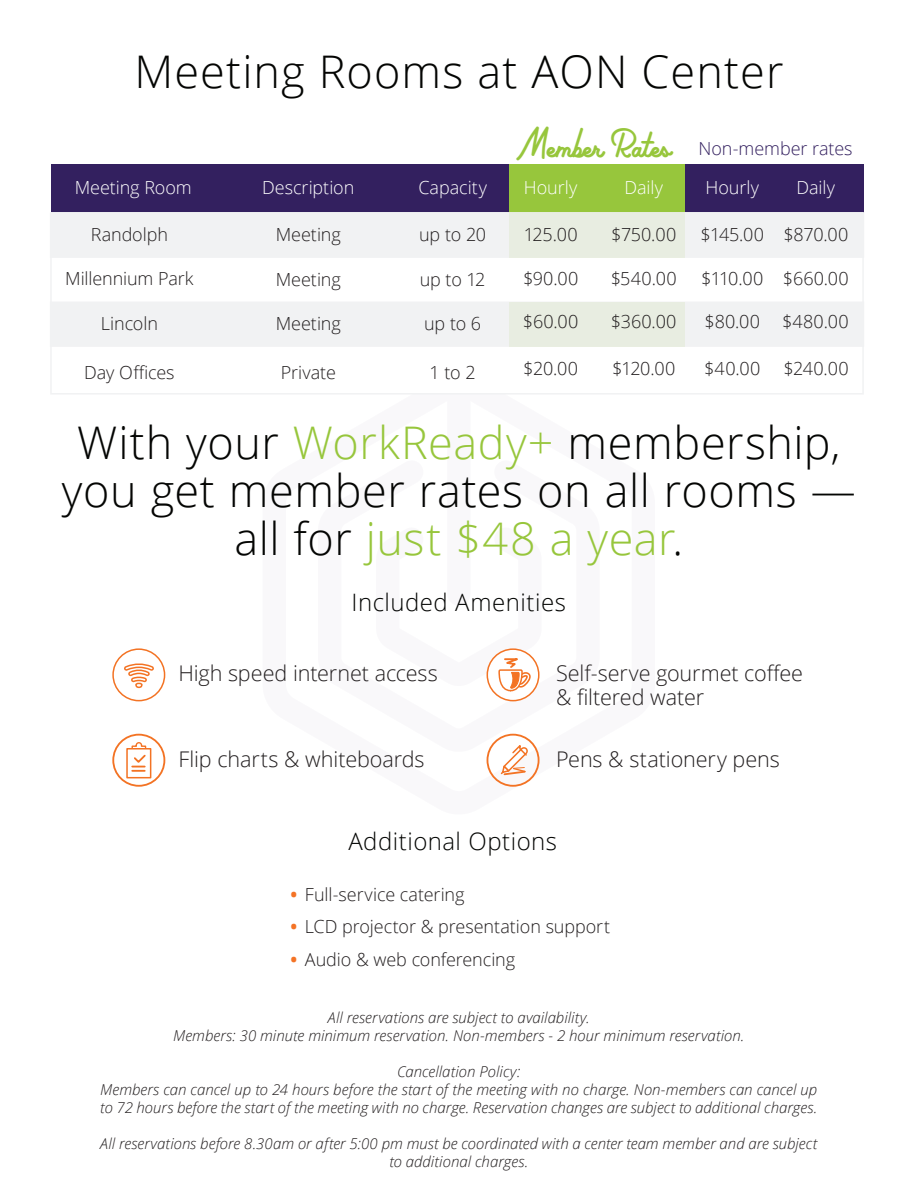
<style>
.page{position:relative;width:918px;height:1188px;background:#fff}
.page>*{position:absolute;margin:0;border:0;box-sizing:border-box;transform-origin:0 0}
.t1{font:300 45px/48px "Open Sans";letter-spacing:.015em;color:#040503;text-align:center}
.t2{font:italic 800 37.5px "Palm Canyon Drive";color:#97c63c}
.t3{font:300 24px "Open Sans";letter-spacing:.02em;color:#040503}
.t4{font:300 21.6px/24px "Open Sans";letter-spacing:-.005em;color:#231f20}
.t5{font:300 18px "Open Sans";letter-spacing:-.005em;color:#231f20}
.t6{font:300 18px "Open Sans";letter-spacing:-.005em;color:#fff}
.t7{font:300 18px "Open Sans";letter-spacing:-.005em;color:#33205f}
.t8{font:italic 300 15px/18px "Open Sans";color:#231f20}
.s1{color:#97c63c}
.s2{font-weight:700;color:#f47325}
</style>
<div class="page">
<div style="left:447px;top:395px;width:24px;height:199px;background:#f9f8fa"></div>
<div style="left:51px;top:165px;width:812px;height:48px;background:#33205f"></div>
<div style="left:509px;top:165px;width:176px;height:48px;background:#97c63c"></div>
<div style="left:50px;top:213px;width:814px;height:44px;background:#f1f2f3"></div>
<div style="left:50px;top:302px;width:814px;height:44px;background:#f1f2f3"></div>
<div style="left:50px;top:212px;width:814px;height:183px;border:2px solid #f1f2f3"></div>
<div style="left:509px;top:212px;width:176px;height:45px;background:#e8ede1"></div>
<div style="left:509px;top:302px;width:176px;height:44px;background:#e8ede1"></div>
<svg style="left:486px;top:648px;width:54px;height:54px"></svg>
<div style="left:126px;top:748px;width:25px;height:30px;border:2px solid #f37324"></div>
<svg style="left:131px;top:742px;width:16px;height:30px"></svg>
<div style="left:112px;top:734px;width:53px;height:53px;border:2px solid #f37324;border-radius:50%"></div>
<div style="left:112px;top:648px;width:53px;height:53px;border:2px solid #f37324;border-radius:50%"></div>
<svg style="left:124px;top:663px;width:30px;height:26px"></svg>
<div style="left:487px;top:734px;width:53px;height:53px;border:2px solid #f37324;border-radius:50%"></div>
<svg style="left:499px;top:742px;width:31px;height:43px"></svg>
<p class="t1" style="left:135px;top:47px;width:651px">Meeting Rooms at AON Center</p>
<p class="t2" style="left:522px;top:121px;width:164px">MemberRates</p>
<p class="t7" style="left:698px;top:136px;width:156px">Non-member rates</p>
<p class="t6" style="left:75px;top:175px;width:119px">Meeting Room</p>
<p class="t6" style="left:262px;top:175px;width:94px">Description</p>
<p class="t6" style="left:418px;top:175px;width:70px">Capacity</p>
<p class="t6" style="left:524px;top:175px;width:55px">Hourly</p>
<p class="t6" style="left:625px;top:175px;width:40px">Daily</p>
<p class="t6" style="left:706px;top:175px;width:55px">Hourly</p>
<p class="t6" style="left:797px;top:175px;width:40px">Daily</p>
<p class="t5" style="left:419px;top:223px;width:68px">up to 20</p>
<p class="t5" style="left:420px;top:267px;width:67px">up to 12</p>
<p class="t5" style="left:424px;top:312px;width:59px">up to 6</p>
<p class="t5" style="left:430px;top:360px;width:48px">1 to 2</p>
<p class="t5" style="left:91px;top:223px;width:79px">Randolph</p>
<p class="t5" style="left:65px;top:267px;width:130px">Millennium Park</p>
<p class="t5" style="left:101px;top:312px;width:59px">Lincoln</p>
<p class="t5" style="left:84px;top:360px;width:92px">Day Offices</p>
<p class="t5" style="left:611px;top:223px;width:67px">$750.00</p>
<p class="t5" style="left:611px;top:266px;width:67px">$540.00</p>
<p class="t5" style="left:611px;top:309px;width:67px">$360.00</p>
<p class="t5" style="left:612px;top:356px;width:65px">$120.00</p>
<p class="t5" style="left:701px;top:223px;width:65px">$145.00</p>
<p class="t5" style="left:701px;top:266px;width:64px">$110.00</p>
<p class="t5" style="left:705px;top:309px;width:57px">$80.00</p>
<p class="t5" style="left:704px;top:356px;width:58px">$40.00</p>
<p class="t5" style="left:784px;top:223px;width:66px">$870.00</p>
<p class="t5" style="left:783px;top:266px;width:67px">$660.00</p>
<p class="t5" style="left:782px;top:309px;width:68px">$480.00</p>
<p class="t5" style="left:783px;top:356px;width:67px">$240.00</p>
<p class="t5" style="left:276px;top:223px;width:67px">Meeting</p>
<p class="t5" style="left:276px;top:267px;width:67px">Meeting</p>
<p class="t5" style="left:276px;top:312px;width:67px">Meeting</p>
<p class="t5" style="left:281px;top:360px;width:57px">Private</p>
<p class="t5" style="left:524px;top:223px;width:56px">125.00</p>
<p class="t5" style="left:523px;top:266px;width:57px">$90.00</p>
<p class="t5" style="left:523px;top:309px;width:57px">$60.00</p>
<p class="t5" style="left:523px;top:356px;width:56px">$20.00</p>
<p class="t1" style="left:62px;top:417px;width:795px">With your <span class="s1">WorkReady+</span> membership, you get member rates on all rooms — all for <span class="s1">just $48 a year</span>.</p>
<p class="t3" style="left:352px;top:586px;width:216px">Included Amenities</p>
<p class="t4" style="left:178px;top:660px;width:261px">High speed internet access</p>
<p class="t4" style="left:178px;top:747px;width:248px">Flip charts &amp; whiteboards</p>
<p class="t4" style="left:556px;top:660px;width:249px">Self-serve gourmet coffee &amp; filtered water</p>
<p class="t4" style="left:556px;top:747px;width:225px">Pens &amp; stationery pens</p>
<p class="t3" style="left:348px;top:825px;width:210px">Additional Options</p>
<p class="t5" style="left:290px;top:882px;width:176px"><span class="s2">•</span> Full-service catering</p>
<p class="t5" style="left:290px;top:914px;width:321px"><span class="s2">•</span> LCD projector &amp; presentation support</p>
<p class="t5" style="left:290px;top:947px;width:226px"><span class="s2">•</span> Audio &amp; web conferencing</p>
<p class="t8" style="left:328px;top:1008px;width:263px">All reservations are subject to availability.</p>
<p class="t8" style="left:173px;top:1026px;width:573px">Members: 30 minute minimum reservation. Non-members - 2 hour minimum reservation.</p>
<p class="t8" style="left:397px;top:1062px;width:125px">Cancellation Policy:</p>
<p class="t8" style="left:100px;top:1080px;width:719px">Members can cancel up to 24 hours before the start of the meeting with no charge. Non-members can cancel up to 72 hours before the start of the meeting with no charge. Reservation changes are subject to additional charges.</p>
<p class="t8" style="left:100px;top:1134px;width:719px;text-align:center">All reservations before 8.30am or after 5:00 pm must be coordinated with a center team member and are subject to additional charges.</p>
</div>
